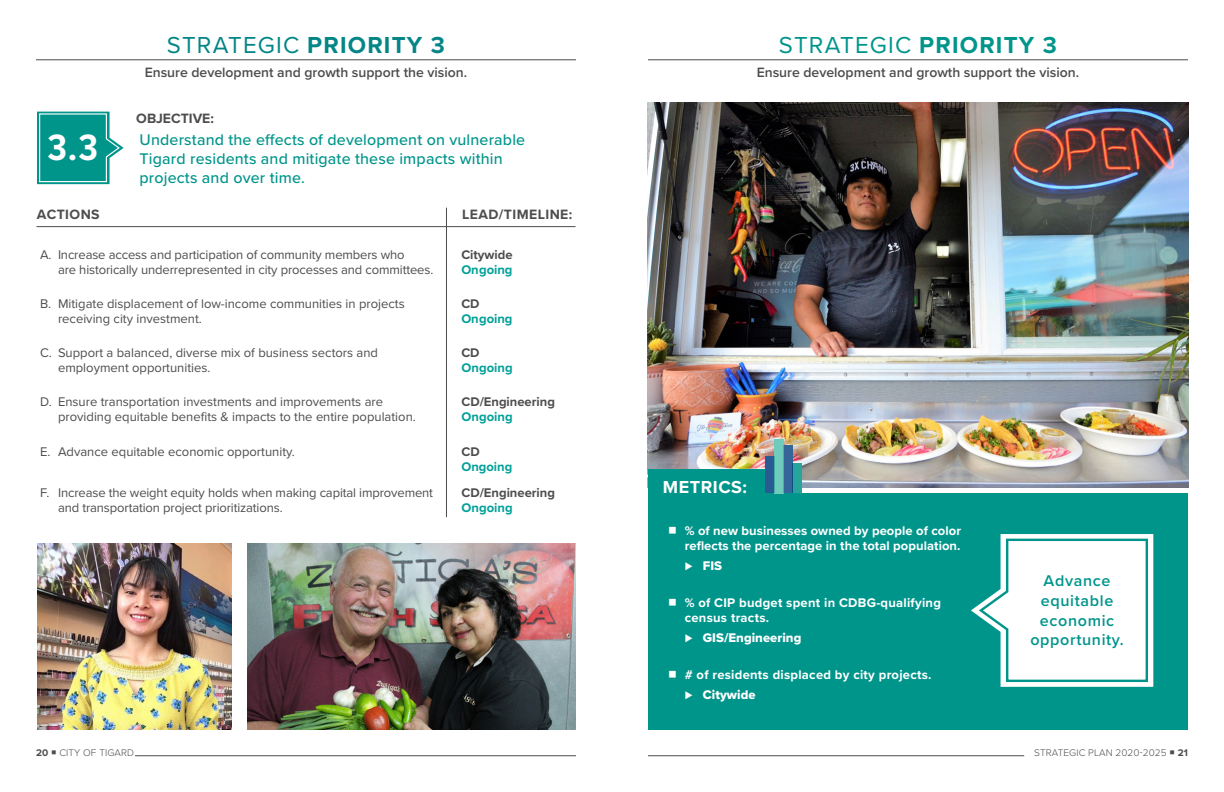
<style>
.page{position:relative;width:1224px;height:792px;background:#fff}
.page>*{position:absolute;margin:0;border:0;box-sizing:border-box;transform-origin:0 0}
.t1{font:700 38px "Proxima Nova Cond";color:#fff}
.t2{font:24px "Proxima Nova";letter-spacing:.05em;color:#048586}
.t3{font:24px "Proxima Nova";letter-spacing:.05em;color:#00958b}
.t4{font:700 18px "Proxima Nova";letter-spacing:.03em;color:#fff}
.t5{font:600 16.1px/19.5px "Proxima Nova";letter-spacing:.04em;color:#00958b;text-align:center}
.t6{font:500 16px/19px "Proxima Nova";letter-spacing:.01em;color:#00958b}
.t7{font:600 14px "Proxima Nova";color:#4d4d4f}
.t8{font:700 14px "Proxima Nova";letter-spacing:.03em;color:#4d4d4f}
.t9{font:700 14px "Proxima Nova";color:#4d4d4f}
.t10{font:13px/15px "Proxima Nova";color:#4d4d4f}
.t11{font:700 13px/15px "Proxima Nova";letter-spacing:.02em;color:#fff}
.t12{font:700 13px "Proxima Nova";color:#4d4d4f}
.t13{font:700 13px "Proxima Nova";color:#00a098}
.t14{font:13px "Proxima Nova Extrabld";letter-spacing:.005em;color:#fff}
.t15{font:300 10px "Proxima Nova";letter-spacing:.01em;color:#4d4d4f}
.s1{font-weight:700}
</style>
<div class="page">
<hr style="left:648px;top:756px;width:376px;height:1px;background:#4d4d4f">
<hr style="left:135px;top:756px;width:441px;height:1px;background:#4d4d4f">
<img style="left:648px;top:102px;width:540px;height:386px">
<hr style="left:36px;top:60px;width:540px;height:1px;background:#4d4d4f">
<svg style="left:37px;top:112px;width:87px;height:72px"></svg>
<hr style="left:36px;top:226px;width:540px;height:1px;background:#4d4d4f">
<hr style="left:446px;top:208px;width:1px;height:309px;background:#4d4d4f">
<img style="left:248px;top:544px;width:328px;height:186px">
<img style="left:37px;top:544px;width:194px;height:186px">
<div style="left:648px;top:493px;width:540px;height:237px;background:#00958b"></div>
<div style="left:648px;top:469px;width:117px;height:27px;background:#00958b"></div>
<hr style="left:648px;top:60px;width:540px;height:1px;background:#4d4d4f">
<div style="left:792px;top:463px;width:9px;height:30px;background:#27a59c"></div>
<div style="left:783px;top:446px;width:9px;height:47px;background:#366699"></div>
<div style="left:765px;top:457px;width:9px;height:36px;background:#275b91"></div>
<div style="left:774px;top:439px;width:9px;height:54px;background:#6fcbbb"></div>
<svg style="left:971px;top:534px;width:182px;height:153px"></svg>
<h2 class="t2" style="left:167px;top:28px;width:280px">STRATEGIC <span class="s1">PRIORITY 3</span></h2>
<p class="t7" style="left:145px;top:62px;width:324px">Ensure development and growth support the vision.</p>
<p class="t9" style="left:136px;top:108px;width:79px">OBJECTIVE:</p>
<h1 class="t1" style="left:47px;top:120px;width:52px">3.3</h1>
<p class="t6" style="left:140px;top:129px;width:387px">Understand the effects of development on vulnerable<br>Tigard residents and mitigate these impacts within projects and over time.</p>
<p class="t8" style="left:37px;top:204px;width:64px">ACTIONS</p>
<p class="t8" style="left:462px;top:204px;width:112px">LEAD/TIMELINE:</p>
<p class="t10" style="left:58px;top:246px;width:377px;text-indent:-18px">A. Increase access and participation of community members who<br>are historically underrepresented in city processes and committees.</p>
<p class="t12" style="left:461px;top:245px;width:53px">Citywide</p>
<p class="t13" style="left:461px;top:260px;width:53px">Ongoing</p>
<p class="t10" style="left:58px;top:296px;width:348px;text-indent:-18px">B. Mitigate displacement of low-income communities in projects receiving city investment.</p>
<p class="t12" style="left:461px;top:294px;width:20px">CD</p>
<p class="t13" style="left:461px;top:309px;width:53px">Ongoing</p>
<p class="t10" style="left:58px;top:345px;width:322px;text-indent:-18px">C. Support a balanced, diverse mix of business sectors and employment opportunities.</p>
<p class="t12" style="left:461px;top:343px;width:20px">CD</p>
<p class="t13" style="left:461px;top:358px;width:53px">Ongoing</p>
<p class="t10" style="left:58px;top:394px;width:359px;text-indent:-18px">D. Ensure transportation investments and improvements are providing equitable benefits &amp; impacts to the entire population.</p>
<p class="t12" style="left:461px;top:392px;width:95px">CD/Engineering</p>
<p class="t13" style="left:461px;top:407px;width:53px">Ongoing</p>
<p class="t10" style="left:40px;top:443px;width:256px">E. Advance equitable economic opportunity.</p>
<p class="t12" style="left:461px;top:442px;width:20px">CD</p>
<p class="t13" style="left:461px;top:457px;width:52px">Ongoing</p>
<p class="t10" style="left:58px;top:485px;width:377px;text-indent:-18px">F. Increase the weight equity holds when making capital improvement and transportation project prioritizations.</p>
<p class="t12" style="left:461px;top:483px;width:95px">CD/Engineering</p>
<p class="t13" style="left:461px;top:498px;width:53px">Ongoing</p>
<h2 class="t3" style="left:779px;top:28px;width:280px">STRATEGIC <span class="s1">PRIORITY 3</span></h2>
<p class="t7" style="left:757px;top:62px;width:324px">Ensure development and growth support the vision.</p>
<h3 class="t4" style="left:663px;top:474px;width:86px">METRICS:</h3>
<p class="t11" style="left:685px;top:523px;width:278px">% of new businesses owned by people of color reflects the percentage in the total population.</p>
<p class="t14" style="left:685px;top:556px;width:39px">⊲ FIS</p>
<p class="t11" style="left:685px;top:595px;width:258px">% of CIP budget spent in CDBG-qualifying census tracts.</p>
<p class="t14" style="left:685px;top:628px;width:118px">⊲ GIS/Engineering</p>
<p class="t11" style="left:685px;top:667px;width:248px"># of residents displaced by city projects.</p>
<p class="t14" style="left:685px;top:685px;width:72px">⊲ Citywide</p>
<p class="t5" style="left:1030px;top:571px;width:95px">Advance equitable economic opportunity.</p>
<p class="t15" style="left:36px;top:745px;width:100px"><span class="s1">20</span> ○ CITY OF TIGARD</p>
<p class="t15" style="left:1034px;top:745px;width:155px">STRATEGIC PLAN 2020-2025 ○ <span class="s1">21</span></p>
</div>
